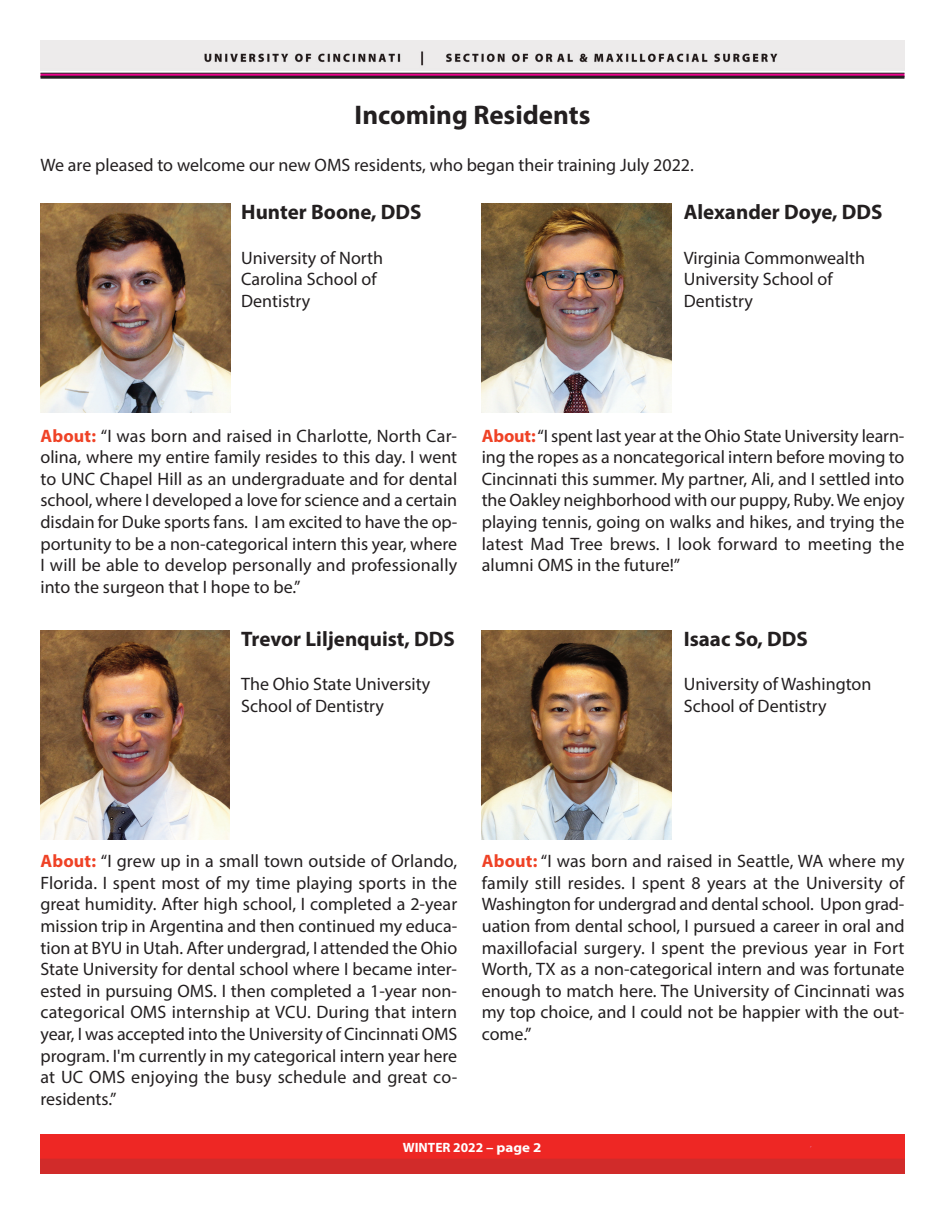
<style>
.page{position:relative;width:945px;height:1215px;background:#fff}
.page>*{position:absolute;margin:0;border:0;box-sizing:border-box;transform-origin:0 0}
.t1{font:700 27px "Myriad Pro";color:#231f20}
.t2{font:700 21px "Myriad Pro";color:#231f20}
.t3{font:18px/21.6px "Myriad Pro";color:#231f20}
.t4{font:700 13.5px "Myriad Pro";color:#fff}
.s1{font-weight:700;color:#ef4226}
</style>
<div class="page">
<img style="left:40px;top:40px;width:864px;height:31px">
<img style="left:40px;top:1134px;width:864px;height:40px">
<svg style="left:40px;top:74px;width:864px;height:2px;background:#cc067a"></svg>
<hr style="left:40px;top:73px;width:864px;height:1px;background:#231f20">
<hr style="left:40px;top:76px;width:864px;height:3px;background:#231f20">
<img style="left:40px;top:203px;width:190px;height:210px">
<img style="left:482px;top:203px;width:189px;height:210px">
<img style="left:40px;top:630px;width:190px;height:209px">
<img style="left:482px;top:630px;width:189px;height:209px">
<h1 class="t1" style="left:355px;top:105px;width:237px">Incoming Residents</h1>
<p class="t3" style="left:40px;top:155px;width:655px">We are pleased to welcome our new OMS residents, who began their training July 2022.</p>
<p class="t2" style="left:241px;top:204px;width:182px">Hunter Boone, DDS</p>
<p class="t3" style="left:241px;top:248px;width:143px">University of North<br>Carolina School of<br>Dentistry</p>
<p class="t2" style="left:684px;top:204px;width:200px">Alexander Doye, DDS</p>
<p class="t3" style="left:684px;top:248px;width:183px">Virginia Commonwealth<br>University School of<br>Dentistry</p>
<p class="t3" style="left:41px;top:426px;width:419px;text-align:justify"><span class="s1">About:</span> “I was born and raised in Charlotte, North Car&shy;olina, where my entire family resides to this day. I went to UNC Chapel Hill as an undergraduate and for dental school, where I developed a love for science and a certain disdain for Duke sports fans. I am excited to have the op&shy;portunity to be a non-categorical intern this year, where I will be able to develop personally and professionally into the surgeon that I hope to be.”</p>
<p class="t3" style="left:482px;top:426px;width:424px;text-align:justify"><span class="s1">About:</span>“I spent last year at the Ohio State University learn&shy;ing the ropes as a noncategorical intern before moving to Cincinnati this summer. My partner, Ali, and I settled into the Oakley neighborhood with our puppy, Ruby.We enjoy playing tennis, going on walks and hikes, and trying the latest Mad Tree brews. I look forward to meeting the alumni OMS in the future!”</p>
<p class="t2" style="left:241px;top:631px;width:215px">Trevor Liljenquist, DDS</p>
<p class="t3" style="left:241px;top:675px;width:191px">The Ohio State University<br>School of Dentistry</p>
<p class="t2" style="left:684px;top:631px;width:126px">Isaac So, DDS</p>
<p class="t3" style="left:684px;top:675px;width:189px">University of Washington<br>School of Dentistry</p>
<p class="t3" style="left:40px;top:852px;width:418px;text-align:justify"><span class="s1">About:</span> “I grew up in a small town outside of Orlando, Florida. I spent most of my time playing sports in the great humidity. After high school, I completed a 2-year mission trip in Argentina and then continued my educa&shy;tion at BYU in Utah. After undergrad, I attended the Ohio State University for dental school where I became inter&shy;ested in pursuing OMS. I then completed a 1-year non&shy;categorical OMS internship at VCU. During that intern year, I was accepted into the University of Cincinnati OMS program. I'm currently in my categorical intern year here at UC OMS enjoying the busy schedule and great co&shy;residents.”</p>
<p class="t3" style="left:482px;top:852px;width:424px;text-align:justify"><span class="s1">About:</span> “I was born and raised in Seattle, WA where my family still resides. I spent 8 years at the University of Washington for undergrad and dental school. Upon grad&shy;uation from dental school, I pursued a career in oral and maxillofacial surgery. I spent the previous year in Fort Worth, TX as a non-categorical intern and was fortunate enough to match here. The University of Cincinnati was my top choice, and I could not be happier with the out&shy;come.”</p>
<p class="t4" style="left:403px;top:1142px;width:140px">WINTER 2022 – page 2</p>
</div>
